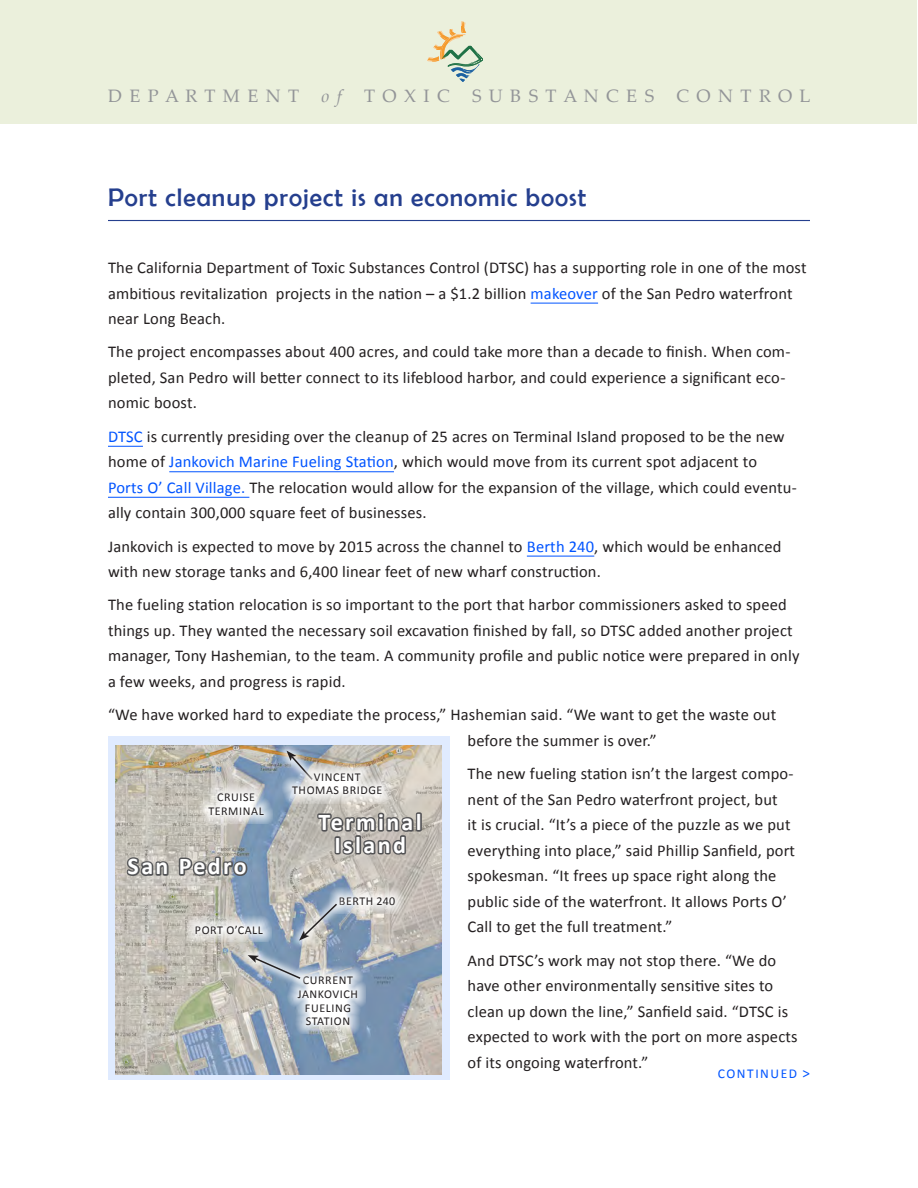
<style>
.page{position:relative;width:918px;height:1188px;background:#fff}
.page>*{position:absolute;margin:0;border:0;box-sizing:border-box;transform-origin:0 0}
.Head_Berlin{font:25.5px "Berlin Sans FB";letter-spacing:.04em;color:#253f8e}
.Body{font:700 24px "Calibri";letter-spacing:.1em;color:#fff}
.t1{font:18px "Palatino Linotype";color:#939598}
.Body-2{font:16.5px/25.5px "Calibri";letter-spacing:.01em;color:#231f20}
.Body-3{font:13.5px "Calibri";letter-spacing:.115em;color:#0054ff}
.Body-4{font:12px "Calibri";letter-spacing:.05em;color:#231f20}
.s1{font-style:italic}
.s2{color:#0054ff}
.s3{font-size:15px}
</style>
<div class="page">
<div style="left:1px;top:1px;width:916px;height:123px;background:#ebf0dc"></div>
<svg style="left:427px;top:21px;width:56px;height:61px"></svg>
<div style="left:108px;top:737px;width:342px;height:343px;background:#e0ebff"></div>
<hr style="left:108px;top:220px;width:702px;height:1px;background:#253f8e">
<hr style="left:531px;top:303px;width:67px;height:1px;background:#0054ff">
<hr style="left:108px;top:446px;width:35px;height:1px;background:#0054ff">
<hr style="left:169px;top:471px;width:225px;height:1px;background:#0054ff">
<hr style="left:108px;top:497px;width:141px;height:1px;background:#0054ff">
<hr style="left:527px;top:556px;width:67px;height:1px;background:#0054ff">
<img style="left:116px;top:746px;width:325px;height:328px">
<svg style="left:285px;top:963px;width:81px;height:71px;background:#c9d3de"></svg>
<svg style="left:327px;top:885px;width:77px;height:29px;background:#d4d5d5"></svg>
<svg style="left:195px;top:780px;width:78px;height:44px;background:#d3d5d7"></svg>
<svg style="left:182px;top:912px;width:90px;height:30px;background:#cbd0d2"></svg>
<svg style="left:316px;top:810px;width:108px;height:47px;background:#94918d"></svg>
<svg style="left:125px;top:854px;width:125px;height:24px;background:#8d8e8d"></svg>
<div style="left:237px;top:944px;width:71px;height:43px;background:#fff;opacity:.75"></div>
<svg style="left:248px;top:955px;width:54px;height:25px"></svg>
<div style="left:288px;top:893px;width:57px;height:55px;background:#fff;opacity:.75"></div>
<svg style="left:299px;top:902px;width:40px;height:39px;background:#a4adb8"></svg>
<div style="left:276px;top:740px;width:44px;height:48px;background:#fff;opacity:.75"></div>
<svg style="left:286px;top:751px;width:28px;height:9px"></svg>
<svg style="left:279px;top:760px;width:112px;height:43px;background:#d3d4d4"></svg>
<p class="t1" style="left:108px;top:83px;width:704px">D E P A R T M E N T <span class="s1">o f</span> T O X I C S U B S T A N C E S C O N T R O L</p>
<p class="Head_Berlin" style="left:108px;top:184px;width:480px">Port cleanup project is an economic boost</p>
<p class="Body-2" style="left:108px;top:255px;width:700px">The California Department of Toxic Substances Control (DTSC) has a supporting role in one of the most ambitious revitalization projects in the nation – a $1.2 billion <span class="s2">makeover</span> of the San Pedro waterfront near Long Beach.</p>
<p class="Body-2" style="left:108px;top:339px;width:684px">The project encompasses about 400 acres, and could take more than a decade to finish. When com&shy;pleted, San Pedro will better connect to its lifeblood harbor, and could experience a significant eco&shy;nomic boost.</p>
<p class="Body-2" style="left:108px;top:424px;width:690px"><span class="s2">DTSC</span> is currently presiding over the cleanup of 25 acres on Terminal Island proposed to be the new home of <span class="s2">Jankovich Marine Fueling Station</span>, which would move from its current spot adjacent to<br><span class="s2">Ports O’ Call Village.</span> The relocation would allow for the expansion of the village, which could eventu&shy;ally contain 300,000 square feet of businesses.</p>
<p class="Body-2" style="left:108px;top:533px;width:675px">Jankovich is expected to move by 2015 across the channel to <span class="s2">Berth 240</span>, which would be enhanced with new storage tanks and 6,400 linear feet of new wharf construction.</p>
<p class="Body-2" style="left:108px;top:592px;width:693px">The fueling station relocation is so important to the port that harbor commissioners asked to speed things up. They wanted the necessary soil excavation finished by fall, so DTSC added another project manager, Tony Hashemian, to the team. A community profile and public notice were prepared in only a few weeks, and progress is rapid.</p>
<p class="Body-2" style="left:468px;top:702px;width:310px;line-height:26px;text-indent:-360px">“We have worked hard to expediate the process,” Hashemian said. “We want to get the waste out before the summer is over.”</p>
<p class="Body-2" style="left:468px;top:761px;width:329px">The new fueling station isn’t the largest compo&shy;nent of the San Pedro waterfront project, but<br>it is crucial. “It’s a piece of the puzzle as we put everything into place,” said Phillip Sanfield, port spokesman. “It frees up space right along the public side of the waterfront. It allows Ports O’ Call to get the full treatment.”</p>
<p class="Body-2" style="left:468px;top:948px;width:332px">And DTSC’s work may not stop there. “We do have other environmentally sensitive sites to clean up down the line,” Sanfield said. “DTSC is expected to work with the port on more aspects of its ongoing waterfront.”</p>
<p class="Body-4" style="left:314px;top:769px;width:48px">VINCENT</p>
<p class="Body-4" style="left:292px;top:783px;width:92px">THOMAS BRIDGE</p>
<p class="Body-4" style="left:217px;top:790px;width:39px">CRUISE</p>
<p class="Body-4" style="left:208px;top:803px;width:57px">TERMINAL</p>
<p class="Body" style="left:319px;top:807px;width:105px">Terminal</p>
<p class="Body" style="left:334px;top:830px;width:73px">Island</p>
<p class="Body" style="left:128px;top:851px;width:121px">San Pedro</p>
<p class="Body-4" style="left:339px;top:894px;width:58px">BERTH 240</p>
<p class="Body-4" style="left:195px;top:922px;width:70px">PORT O’CALL</p>
<p class="Body-4" style="left:303px;top:972px;width:52px">CURRENT</p>
<p class="Body-4" style="left:298px;top:986px;width:62px">JANKOVICH</p>
<p class="Body-4" style="left:305px;top:1000px;width:47px">FUELING</p>
<p class="Body-4" style="left:306px;top:1014px;width:46px">STATION</p>
<p class="Body-3" style="left:718px;top:1065px;width:94px">CONTINUED <span class="s3">&gt;</span></p>
</div>
